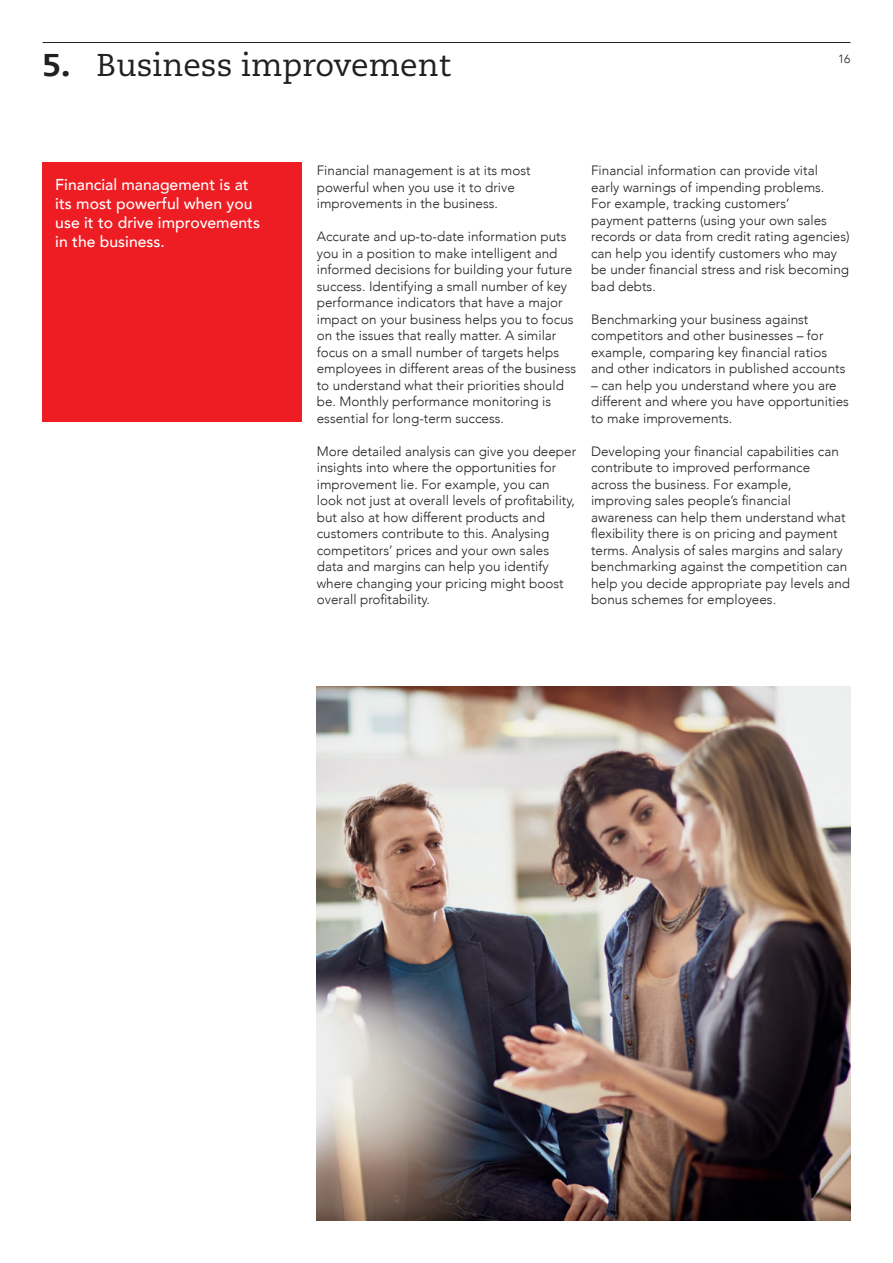
<style>
.page{position:relative;width:893px;height:1263px;background:#fff}
.page>*{position:absolute;margin:0;border:0;box-sizing:border-box;transform-origin:0 0}
.Chapter_header{font:31.5px "Caecilia";color:#231f20}
.Intro_BOX_text{font:500 15.75px/18.8px "Avenir";color:#fff}
.Body_text{font:300 13.5px/16.5px "Avenir";color:#231f20}
.Folio{font:300 12px "Avenir";color:#231f20}
.s1{font-weight:800}
</style>
<div class="page">
<hr style="left:43px;top:42px;width:807px;height:1px;background:#231f20">
<div style="left:43px;top:162px;width:259px;height:259px;background:#ee1d23"></div>
<img style="left:317px;top:687px;width:533px;height:533px">
<p class="Chapter_header" style="left:43px;top:46px;width:410px"><span class="s1">5.</span> Business improvement</p>
<p class="Folio" style="left:838px;top:52px;width:14px">16</p>
<p class="Intro_BOX_text" style="left:55px;top:175px;width:206px">Financial management is at its most powerful when you use it to drive improvements in the business.</p>
<p class="Body_text" style="left:317px;top:162px;width:215px">Financial management is at its most powerful when you use it to drive improvements in the business.</p>
<p class="Body_text" style="left:317px;top:228px;width:261px">Accurate and up-to-date information puts you in a position to make intelligent and informed decisions for building your future success. Identifying a small number of key performance indicators that have a major impact on your business helps you to focus on the issues that really matter. A similar focus on a small number of targets helps employees in different areas of the business to understand what their priorities should be. Monthly performance monitoring is essential for long-term success.</p>
<p class="Body_text" style="left:317px;top:443px;width:261px">More detailed analysis can give you deeper insights into where the opportunities for improvement lie. For example, you can look not just at overall levels of profitability, but also at how different products and customers contribute to this. Analysing competitors’ prices and your own sales data and margins can help you identify where changing your pricing might boost overall profitability.</p>
<p class="Body_text" style="left:591px;top:162px;width:260px">Financial information can provide vital early warnings of impending problems.<br>For example, tracking customers’<br>payment patterns (using your own sales records or data from credit rating agencies) can help you identify customers who may be under financial stress and risk becoming bad debts.</p>
<p class="Body_text" style="left:591px;top:311px;width:256px">Benchmarking your business against competitors and other businesses – for example, comparing key financial ratios and other indicators in published accounts</p>
<p class="Body_text" style="left:591px;top:377px;width:259px">– can help you understand where you are different and where you have opportunities to make improvements.</p>
<p class="Body_text" style="left:591px;top:443px;width:261px">Developing your financial capabilities can contribute to improved performance across the business. For example, improving sales people’s financial awareness can help them understand what flexibility there is on pricing and payment terms. Analysis of sales margins and salary benchmarking against the competition can help you decide appropriate pay levels and bonus schemes for employees.</p>
</div>
